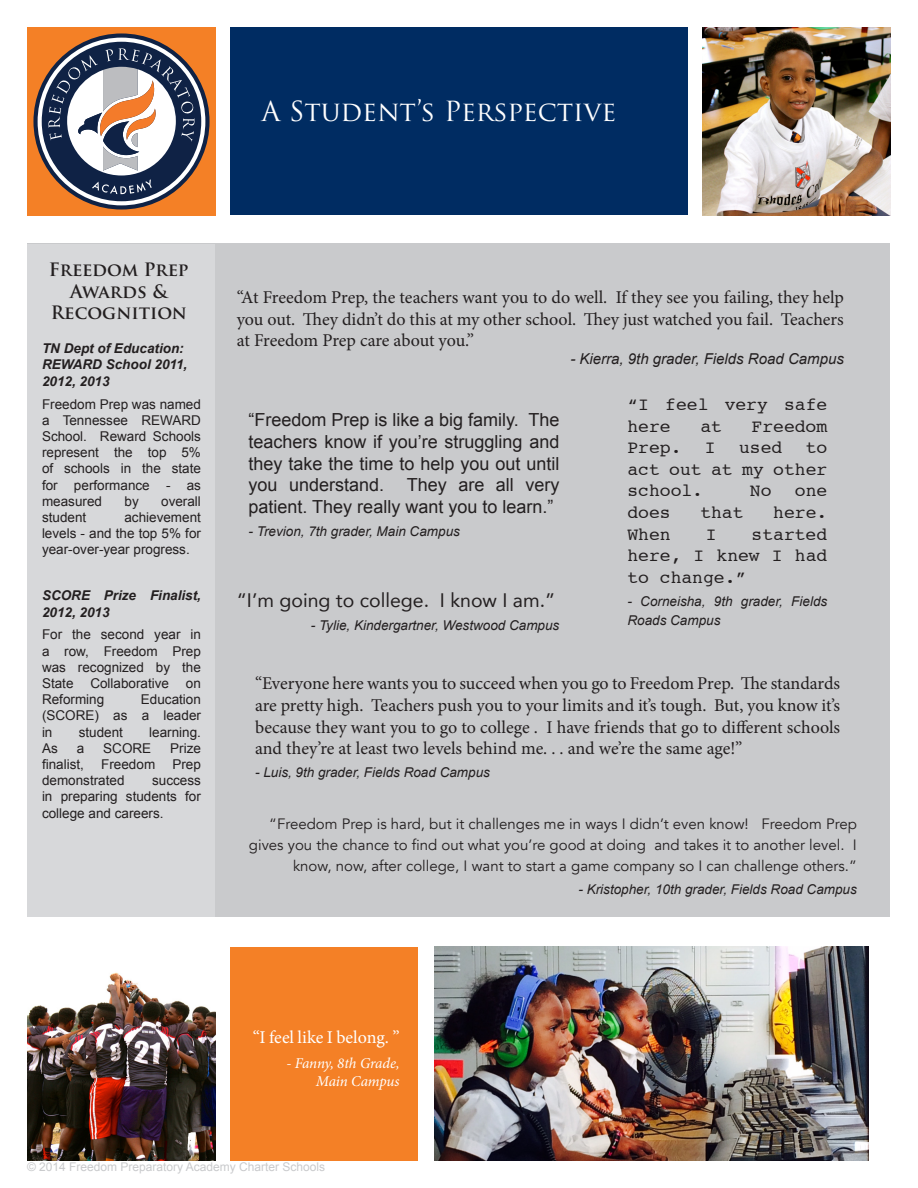
<style>
.page{position:relative;width:918px;height:1188px;background:#fff}
.page>*{position:absolute;margin:0;border:0;box-sizing:border-box;transform-origin:0 0}
.t1{font:27px "Trajan Pro";color:#fff}
.t2{font:19.5px "Avenir";color:#231f20}
.t3{font:18px/21.6px "Minion Pro";letter-spacing:-.005em;color:#231f20;text-align:justify}
.t4{font:18px/21.6px "Arial";color:#231f20;text-align:justify}
.t5{font:18px/21.6px "Courier";color:#231f20;text-align:justify}
.t6{font:700 18px/21.6px "Trajan Pro";color:#231f20;text-align:center}
.t7{font:18px "Minion Pro";letter-spacing:-.005em;color:#fff}
.t8{font:15px/21px "Avenir";color:#231f20;text-align:right}
.t9{font:italic 15px "Arial";color:#231f20}
.t10{font:italic 15px/18px "Minion Pro";letter-spacing:-.015em;color:#fff;text-align:right}
.t11{font:13.5px/16.2px "Arial";color:#231f20;text-align:justify}
.t12{font:italic 13.5px/19.8px "Arial";color:#231f20}
.t13{font:italic 700 13.5px/16.2px "Arial";color:#231f20}
.t14{font:12px "Arial";color:#c9cacc}
</style>
<div class="page">
<div style="left:27px;top:27px;width:189px;height:189px;background:#f48026"></div>
<svg style="left:33px;top:33px;width:177px;height:177px;background:#373a4d"></svg>
<svg style="left:38px;top:38px;width:167px;height:167px"></svg>
<div style="left:42px;top:42px;width:159px;height:159px;background:#0f2245;border-radius:50%"></div>
<svg style="left:48px;top:48px;width:147px;height:146px"></svg>
<div style="left:230px;top:28px;width:458px;height:187px;background:#002c62"></div>
<img style="left:702px;top:27px;width:189px;height:189px">
<div style="left:230px;top:947px;width:188px;height:213px;background:#f48026"></div>
<img style="left:27px;top:972px;width:189px;height:189px">
<div style="left:28px;top:244px;width:862px;height:673px;background:#c9cacc"></div>
<div style="left:28px;top:244px;width:187px;height:672px;background:#d7d8da"></div>
<img style="left:434px;top:947px;width:434px;height:213px">
<p class="t1" style="left:261px;top:94px;width:356px">A Student’s Perspective</p>
<p class="t6" style="left:49px;top:259px;width:141px">Freedom Prep<br>Awards &amp;<br>Recognition</p>
<p class="t13" style="left:42px;top:341px;width:147px">TN Dept of Education:<br>REWARD School 2011,<br>2012, 2013</p>
<p class="t11" style="left:42px;top:396px;width:161px">Freedom Prep was named a Tennessee REWARD School. Reward Schools represent the top 5% of schools in the state for performance - as measured</p>
<p class="t11" style="left:124px;top:493px;width:16px">by</p>
<p class="t11" style="left:161px;top:493px;width:41px">overall</p>
<p class="t11" style="left:42px;top:509px;width:161px;text-indent:82px">achievement levels - and the top 5% for year-over-year progress.</p>
<p class="t13" style="left:42px;top:588px;width:161px">SCORE Prize Finalist,<br>2012, 2013</p>
<p class="t11" style="left:42px;top:627px;width:160px">For the second year in a row, Freedom Prep was recognized by the State Collaborative on Reforming</p>
<p class="t11" style="left:42px;top:509px;width:46px">student</p>
<p class="t11" style="left:42px;top:692px;width:161px;text-indent:99px">Education (SCORE) as a leader in</p>
<p class="t11" style="left:79px;top:724px;width:46px">student</p>
<p class="t11" style="left:149px;top:724px;width:53px">learning.</p>
<p class="t11" style="left:42px;top:740px;width:17px">As</p>
<p class="t11" style="left:77px;top:740px;width:9px">a</p>
<p class="t11" style="left:103px;top:740px;width:50px">SCORE</p>
<p class="t11" style="left:170px;top:740px;width:32px">Prize</p>
<p class="t11" style="left:42px;top:756px;width:44px">finalist,</p>
<p class="t11" style="left:101px;top:756px;width:56px">Freedom</p>
<p class="t11" style="left:172px;top:756px;width:30px">Prep</p>
<p class="t11" style="left:42px;top:773px;width:84px">demonstrated</p>
<p class="t11" style="left:42px;top:773px;width:160px;text-indent:110px">success in preparing students for college and careers.</p>
<p class="t3" style="left:237px;top:287px;width:608px">“At Freedom Prep, the teachers want you to do well. If they see you failing, they help you out. They didn’t do this at my other school. They just watched you fail. Teachers at Freedom Prep care about you.”</p>
<p class="t9" style="left:570px;top:349px;width:275px">- Kierra, 9th grader, Fields Road Campus</p>
<p class="t4" style="left:249px;top:410px;width:312px">“Freedom Prep is like a big family. The teachers know if you’re struggling and they take the time to help you out until you understand.</p>
<p class="t4" style="left:249px;top:474px;width:312px;text-indent:158px">They are all very patient. They really want you to learn.”</p>
<p class="t12" style="left:249px;top:521px;width:213px">- Trevion, 7th grader, Main Campus</p>
<p class="t2" style="left:237px;top:584px;width:320px">“I’m going to college. I know I am.”</p>
<p class="t12" style="left:311px;top:615px;width:250px">- Tylie, Kindergartner, Westwood Campus</p>
<p class="t5" style="left:627px;top:393px;width:201px">“I feel very safe here</p>
<p class="t5" style="left:700px;top:415px;width:23px">at</p>
<p class="t5" style="left:752px;top:415px;width:77px">Freedom</p>
<p class="t5" style="left:627px;top:436px;width:55px">Prep.</p>
<p class="t5" style="left:705px;top:436px;width:12px">I</p>
<p class="t5" style="left:739px;top:436px;width:45px">used</p>
<p class="t5" style="left:627px;top:436px;width:201px;text-indent:178px">to act out at my other school.</p>
<p class="t5" style="left:750px;top:479px;width:23px">No</p>
<p class="t5" style="left:795px;top:479px;width:34px">one</p>
<p class="t5" style="left:627px;top:501px;width:45px">does</p>
<p class="t5" style="left:700px;top:501px;width:45px">that</p>
<p class="t5" style="left:773px;top:501px;width:55px">here.</p>
<p class="t5" style="left:627px;top:523px;width:45px">When</p>
<p class="t5" style="left:706px;top:523px;width:12px">I</p>
<p class="t5" style="left:627px;top:523px;width:201px;text-indent:124px">started here, I knew I had to change.”</p>
<p class="t12" style="left:627px;top:591px;width:201px">- Corneisha, 9th grader, Fields<br>Roads Campus</p>
<p class="t3" style="left:255px;top:673px;width:587px">“Everyone here wants you to succeed when you go to Freedom Prep. The standards are pretty high. Teachers push you to your limits and it’s tough. But, you know it’s because they want you to go to college . I have friends that go to different schools and they’re at least two levels behind me. . . and we’re the same age!”</p>
<p class="t12" style="left:255px;top:763px;width:236px">- Luis, 9th grader, Fields Road Campus</p>
<p class="t8" style="left:249px;top:814px;width:609px">“Freedom Prep is hard, but it challenges me in ways I didn’t even know! Freedom Prep gives you the chance to find out what you’re good at doing and takes it to another level. I know, now, after college, I want to start a game company so I can challenge others.”</p>
<p class="t12" style="left:579px;top:879px;width:280px">- Kristopher, 10th grader, Fields Road Campus</p>
<p class="t7" style="left:253px;top:1025px;width:148px">“I feel like I belong. ”</p>
<p class="t10" style="left:286px;top:1054px;width:115px">- Fanny, 8th Grade,<br>Main Campus</p>
<p class="t14" style="left:27px;top:1159px;width:300px">© 2014 Freedom Preparatory Academy Charter Schools</p>
</div>
